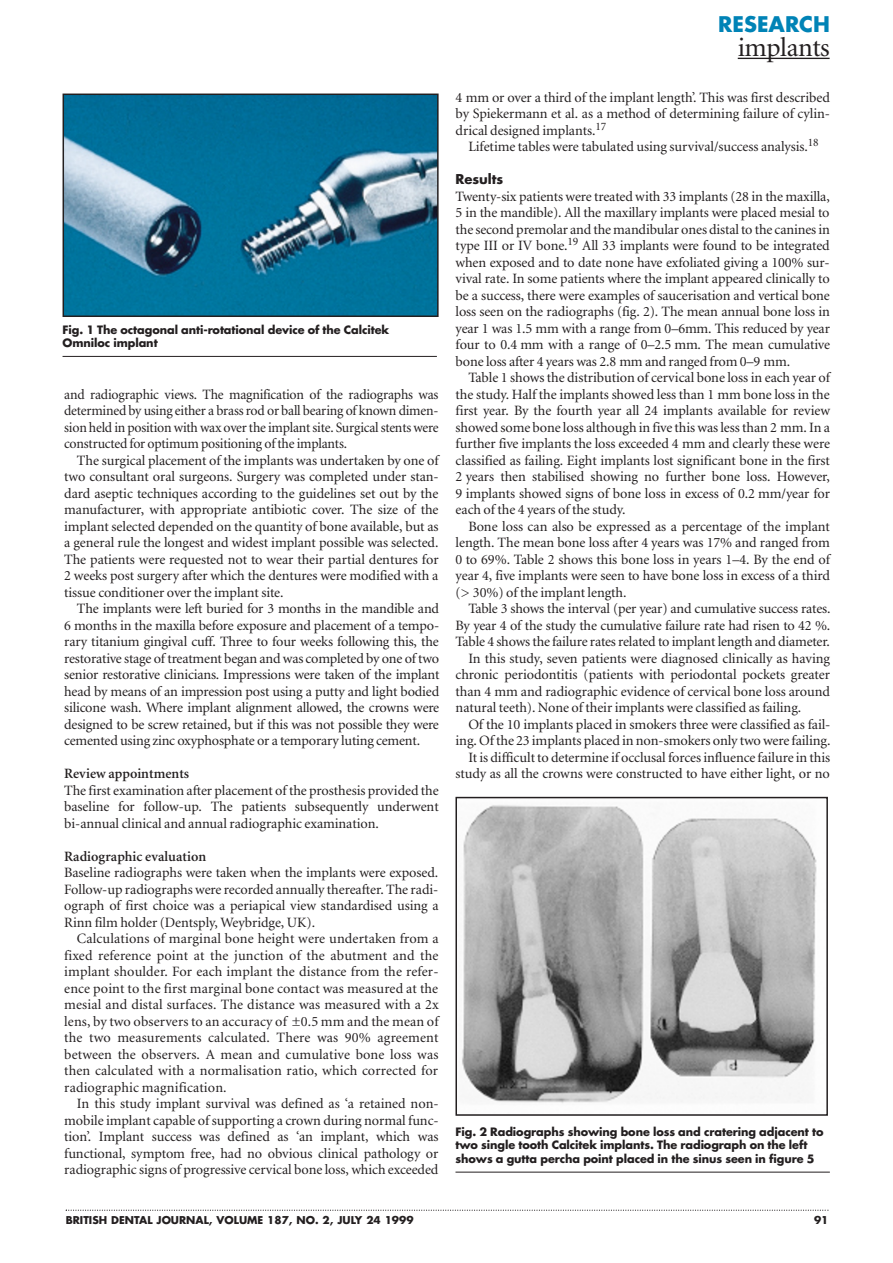
<style>
.page{position:relative;width:893px;height:1263px;background:#fff}
.page>*{position:absolute;margin:0;border:0;box-sizing:border-box;transform-origin:0 0}
.t1{font:27px "Minion";letter-spacing:-.015em;color:#231f20}
.t2{font:700 21px "Futura";color:#0083b6}
.t3{font:14.25px/16.5px "Minion";letter-spacing:-.005em;color:#231f20;text-align:justify}
.t4{font:600 14.25px "Minion";color:#231f20}
.t5{font:700 13.2px "Futura";letter-spacing:-.005em;color:#231f20}
.t6{font:700 11.25px/13.5px "Futura";letter-spacing:-.005em;color:#231f20}
.t7{font:700 10.5px "Futura";color:#231f20}
</style>
<div class="page">
<svg style="left:66px;top:1210px;width:762px;height:1px"></svg>
<hr style="left:737px;top:58px;width:92px;height:1px;background:#231f20">
<img style="left:66px;top:97px;width:369px;height:217px">
<div style="left:63px;top:94px;width:375px;height:223px;border:2px solid #231f20"></div>
<hr style="left:63px;top:356px;width:374px;height:1px;background:#231f20">
<img style="left:462px;top:805px;width:355px;height:298px">
<div style="left:455px;top:797px;width:372px;height:319px;border:2px solid #231f20"></div>
<hr style="left:455px;top:1172px;width:374px;height:1px;background:#231f20">
<p class="t6" style="left:62px;top:324px;width:328px">Fig. 1 The octagonal anti-rotational device of the Calcitek<br>Omniloc implant</p>
<p class="t3" style="left:64px;top:387px;width:376px">and radiographic views. The magnification of the radiographs was determined by using either a brass rod or ball bearing of known dimen&shy;sion held in position with wax over the implant site. Surgical stents were constructed for optimum positioning of the implants.</p>
<p class="t3" style="left:64px;top:453px;width:376px;text-indent:13px">The surgical placement of the implants was undertaken by one of two consultant oral surgeons. Surgery was completed under stan&shy;dard aseptic techniques according to the guidelines set out by the manufacturer, with appropriate antibiotic cover. The size of the implant selected depended on the quantity of bone available, but as a general rule the longest and widest implant possible was selected.<br>The patients were requested not to wear their partial dentures for 2 weeks post surgery after which the dentures were modified with a tissue conditioner over the implant site.</p>
<p class="t3" style="left:64px;top:601px;width:377px;text-indent:13px">The implants were left buried for 3 months in the mandible and 6 months in the maxilla before exposure and placement of a tempo&shy;rary titanium gingival cuff. Three to four weeks following this, the restorative stage of treatment began and was completed by one of two senior restorative clinicians. Impressions were taken of the implant head by means of an impression post using a putty and light bodied silicone wash. Where implant alignment allowed, the crowns were designed to be screw retained, but if this was not possible they were cemented using zinc oxyphosphate or a temporary luting cement.</p>
<p class="t4" style="left:64px;top:768px;width:126px">Review appointments</p>
<p class="t3" style="left:64px;top:783px;width:376px">The first examination after placement of the prosthesis provided the baseline for follow-up. The patients subsequently underwent bi-annual clinical and annual radiographic examination.</p>
<p class="t4" style="left:64px;top:850px;width:143px">Radiographic evaluation</p>
<p class="t3" style="left:64px;top:865px;width:376px">Baseline radiographs were taken when the implants were exposed.<br>Follow-up radiographs were recorded annually thereafter. The radi&shy;ograph of first choice was a periapical view standardised using a Rinn film holder (Dentsply, Weybridge, UK).</p>
<p class="t3" style="left:64px;top:931px;width:376px;text-indent:13px">Calculations of marginal bone height were undertaken from a fixed reference point at the junction of the abutment and the implant shoulder. For each implant the distance from the refer&shy;ence point to the first marginal bone contact was measured at the mesial and distal surfaces. The distance was measured with a 2x lens, by two observers to an accuracy of ±0.5 mm and the mean of the two measurements calculated. There was 90% agreement between the observers. A mean and cumulative bone loss was then calculated with a normalisation ratio, which corrected for radiographic magnification.</p>
<p class="t3" style="left:64px;top:1096px;width:376px;text-indent:13px">In this study implant survival was defined as ‘a retained non&shy;mobile implant capable of supporting a crown during normal func&shy;tion’. Implant success was defined as ‘an implant, which was functional, symptom free, had no obvious clinical pathology or radiographic signs of progressive cervical bone loss, which exceeded</p>
<h2 class="t2" style="left:718px;top:15px;width:113px">RESEARCH</h2>
<h1 class="t1" style="left:737px;top:37px;width:94px">implants</h1>
<p class="t3" style="left:455px;top:90px;width:376px">4 mm or over a third of the implant length’. This was first described by Spiekermann et al. as a method of determining failure of cylin&shy;drical designed implants.<sup>17</sup></p>
<p class="t3" style="left:468px;top:139px;width:352px">Lifetime tables were tabulated using survival/success analysis.<sup>18</sup></p>
<p class="t5" style="left:455px;top:173px;width:49px">Results</p>
<p class="t3" style="left:455px;top:189px;width:376px">Twenty-six patients were treated with 33 implants (28 in the maxilla, 5 in the mandible). All the maxillary implants were placed mesial to the second premolar and the mandibular ones distal to the canines in type III or IV bone.<sup>19</sup> All 33 implants were found to be integrated when exposed and to date none have exfoliated giving a 100% sur&shy;vival rate. In some patients where the implant appeared clinically to be a success, there were examples of saucerisation and vertical bone loss seen on the radiographs (fig. 2). The mean annual bone loss in year 1 was 1.5 mm with a range from 0–6mm. This reduced by year four to 0.4 mm with a range of 0–2.5 mm. The mean cumulative bone loss after 4 years was 2.8 mm and ranged from 0–9 mm.</p>
<p class="t3" style="left:455px;top:370px;width:376px;text-indent:13px">Table 1 shows the distribution of cervical bone loss in each year of the study. Half the implants showed less than 1 mm bone loss in the first year. By the fourth year all 24 implants available for review showed some bone loss although in five this was less than 2 mm. In a further five implants the loss exceeded 4 mm and clearly these were classified as failing. Eight implants lost significant bone in the first 2 years then stabilised showing no further bone loss. However, 9 implants showed signs of bone loss in excess of 0.2 mm/year for each of the 4 years of the study.</p>
<p class="t3" style="left:455px;top:519px;width:376px;text-indent:13px">Bone loss can also be expressed as a percentage of the implant length. The mean bone loss after 4 years was 17% and ranged from 0 to 69%. Table 2 shows this bone loss in years 1–4. By the end of year 4, five implants were seen to have bone loss in excess of a third (&gt; 30%) of the implant length.</p>
<p class="t3" style="left:468px;top:601px;width:363px">Table 3 shows the interval (per year) and cumulative success rates.</p>
<p class="t3" style="left:455px;top:618px;width:376px">By year 4 of the study the cumulative failure rate had risen to 42 %.</p>
<p class="t3" style="left:455px;top:634px;width:376px">Table 4 shows the failure rates related to implant length and diameter.</p>
<p class="t3" style="left:468px;top:651px;width:363px">In this study, seven patients were diagnosed clinically as having</p>
<p class="t3" style="left:455px;top:667px;width:376px">chronic periodontitis (patients with periodontal pockets greater</p>
<p class="t3" style="left:455px;top:684px;width:376px">than 4 mm and radiographic evidence of cervical bone loss around</p>
<p class="t3" style="left:455px;top:700px;width:347px">natural teeth). None of their implants were classified as failing.</p>
<p class="t3" style="left:468px;top:717px;width:363px">Of the 10 implants placed in smokers three were classified as fail-</p>
<p class="t3" style="left:455px;top:733px;width:376px">ing. Of the 23 implants placed in non-smokers only two were failing.</p>
<p class="t3" style="left:468px;top:750px;width:363px">It is difficult to determine if occlusal forces influence failure in this</p>
<p class="t3" style="left:455px;top:766px;width:375px">study as all the crowns were constructed to have either light, or no</p>
<p class="t6" style="left:455px;top:1126px;width:369px">Fig. 2 Radiographs showing bone loss and cratering adjacent to two single tooth Calcitek implants. The radiograph on the left shows a gutta percha point placed in the sinus seen in figure 5</p>
<p class="t7" style="left:66px;top:1215px;width:349px">BRITISH DENTAL JOURNAL, VOLUME 187, NO. 2, JULY 24 1999</p>
<p class="t7" style="left:814px;top:1215px;width:16px">91</p>
</div>
